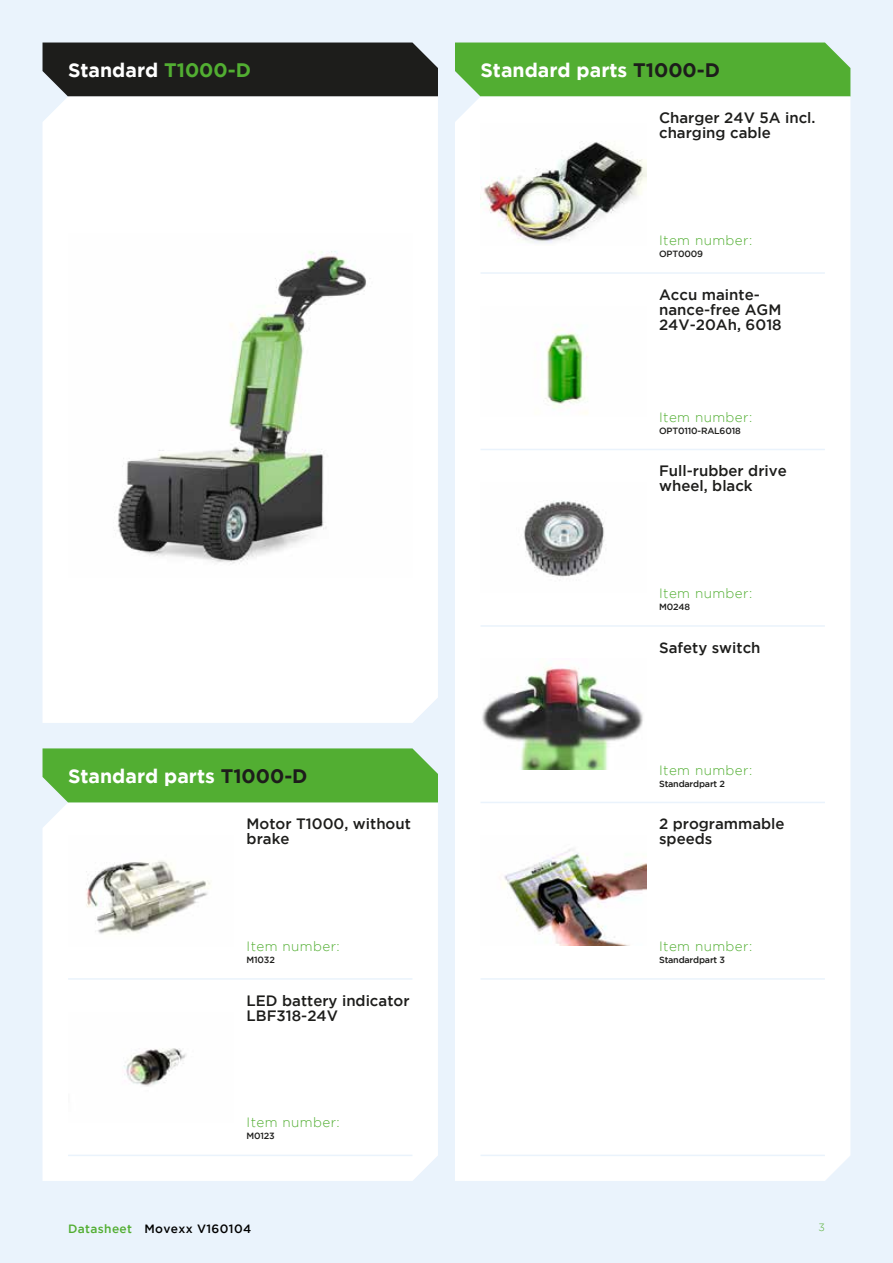
<style>
.page{position:relative;width:893px;height:1263px;background:#eaf3fc}
.page>*{position:absolute;margin:0;border:0;box-sizing:border-box;transform-origin:0 0}
.OMSCHRIJVING{font:700 19.5px "Gotham";color:#fff}
.ARTIKEL_NUMMER{font:700 19.5px "Gotham";color:#fff}
.OMSCHRIJVING-2{font:500 15px/15px "Gotham";color:#1d1d1b}
.ARTIKEL_NUMMER-2{font:300 13.5px "Gotham";letter-spacing:.03em;color:#52ae32}
.t1{font:500 12px "Gotham";letter-spacing:.03em;color:#000}
.t2{font:300 10.5px "Gotham";color:#52ae32}
.ARTIKEL_NUMMER-3{font:500 9px "Gotham";letter-spacing:-.02em;color:#1d1d1b}
.s1{color:#52ae32}
.s2{color:#1d1d1b}
</style>
<div class="page">
<div style="left:43px;top:802px;width:395px;height:379px;background:#fff"></div>
<div style="left:43px;top:748px;width:395px;height:54px;background:#52ae32"></div>
<div style="left:43px;top:43px;width:395px;height:54px;background:#1d1d1b"></div>
<div style="left:43px;top:97px;width:395px;height:626px;background:#fff"></div>
<div style="left:455px;top:43px;width:395px;height:54px;background:#52ae32"></div>
<div style="left:455px;top:97px;width:395px;height:1084px;background:#fff"></div>
<img style="left:68px;top:835px;width:166px;height:111px">
<img style="left:68px;top:1012px;width:166px;height:110px">
<img style="left:480px;top:124px;width:166px;height:122px">
<img style="left:480px;top:483px;width:166px;height:110px">
<img style="left:480px;top:836px;width:166px;height:109px">
<img style="left:480px;top:659px;width:166px;height:110px">
<img style="left:480px;top:306px;width:166px;height:110px">
<img style="left:68px;top:233px;width:344px;height:345px">
<hr style="left:480px;top:1155px;width:345px;height:1px;background:#eaf3fc">
<hr style="left:480px;top:978px;width:345px;height:2px;background:#eaf3fc">
<hr style="left:480px;top:802px;width:345px;height:1px;background:#eaf3fc">
<hr style="left:480px;top:625px;width:345px;height:2px;background:#eaf3fc">
<hr style="left:480px;top:449px;width:345px;height:1px;background:#eaf3fc">
<hr style="left:480px;top:272px;width:345px;height:2px;background:#eaf3fc">
<hr style="left:68px;top:1155px;width:344px;height:1px;background:#eaf3fc">
<hr style="left:68px;top:978px;width:344px;height:2px;background:#eaf3fc">
<p class="OMSCHRIJVING" style="left:68px;top:58px;width:184px">Standard <span class="s1">T1000-D</span></p>
<p class="OMSCHRIJVING" style="left:480px;top:58px;width:241px">Standard parts <span class="s2">T1000-D</span></p>
<p class="OMSCHRIJVING-2" style="left:659px;top:110px;width:158px">Charger 24V 5A incl. charging cable</p>
<p class="ARTIKEL_NUMMER-2" style="left:659px;top:233px;width:95px">Item number:</p>
<p class="ARTIKEL_NUMMER-3" style="left:659px;top:249px;width:45px">OPT0009</p>
<p class="OMSCHRIJVING-2" style="left:659px;top:287px;width:124px">Accu mainte&shy;nance-free AGM<br>24V-20Ah, 6018</p>
<p class="ARTIKEL_NUMMER-2" style="left:659px;top:409px;width:95px">Item number:</p>
<p class="ARTIKEL_NUMMER-3" style="left:659px;top:425px;width:83px">OPT0110-RAL6018</p>
<p class="OMSCHRIJVING-2" style="left:659px;top:463px;width:129px">Full-rubber drive wheel, black</p>
<p class="ARTIKEL_NUMMER-2" style="left:659px;top:586px;width:95px">Item number:</p>
<p class="ARTIKEL_NUMMER-3" style="left:659px;top:602px;width:32px">M0248</p>
<p class="ARTIKEL_NUMMER" style="left:68px;top:764px;width:241px">Standard parts <span class="s2">T1000-D</span></p>
<p class="OMSCHRIJVING-2" style="left:247px;top:816px;width:166px">Motor T1000, without brake</p>
<p class="ARTIKEL_NUMMER-2" style="left:247px;top:939px;width:95px">Item number:</p>
<p class="ARTIKEL_NUMMER-3" style="left:247px;top:955px;width:30px">M1032</p>
<p class="OMSCHRIJVING-2" style="left:247px;top:993px;width:164px">LED battery indicator<br>LBF318-24V</p>
<p class="ARTIKEL_NUMMER-2" style="left:247px;top:1115px;width:95px">Item number:</p>
<p class="ARTIKEL_NUMMER-3" style="left:247px;top:1131px;width:30px">M0123</p>
<p class="OMSCHRIJVING-2" style="left:659px;top:640px;width:103px">Safety switch</p>
<p class="ARTIKEL_NUMMER-2" style="left:659px;top:762px;width:95px">Item number:</p>
<p class="ARTIKEL_NUMMER-3" style="left:659px;top:778px;width:67px">Standardpart 2</p>
<p class="OMSCHRIJVING-2" style="left:659px;top:816px;width:127px">2 programmable speeds</p>
<p class="ARTIKEL_NUMMER-2" style="left:659px;top:939px;width:95px">Item number:</p>
<p class="ARTIKEL_NUMMER-3" style="left:659px;top:955px;width:68px">Standardpart 3</p>
<p class="t1" style="left:68px;top:1222px;width:185px"><span class="s1">Datasheet</span> Movexx V160104</p>
<p class="t2" style="left:818px;top:1221px;width:8px">3</p>
</div>
